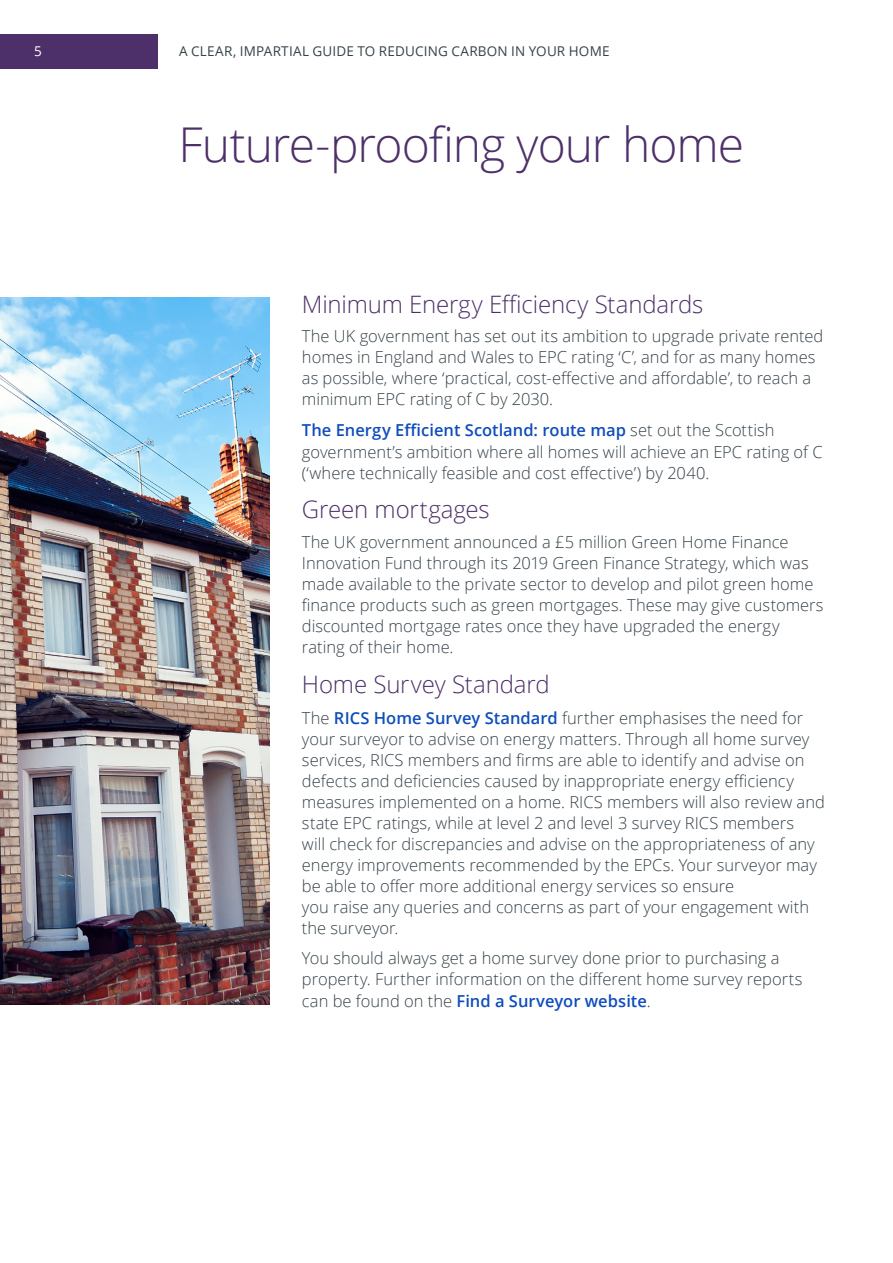
<style>
.page{position:relative;width:893px;height:1263px;background:#fff}
.page>*{position:absolute;margin:0;border:0;box-sizing:border-box;transform-origin:0 0}
.t1{font:300 48px "Open Sans";letter-spacing:-.02em;color:#4d3069}
.t2{font:300 24px "Open Sans";letter-spacing:-.01em;color:#4d3069}
.t3{font:300 16.5px/21px "Open Sans";color:#36424a}
.t4{font:600 16.5px "Open Sans";color:#0f4dbc}
.t5{font:13.5px "Open Sans";letter-spacing:.01em;color:#36424a}
.t6{font:13.5px "Open Sans";color:#fff}
.s1{font-weight:600;color:#0f4dbc}
.s2{font-weight:300;color:#36424a}
</style>
<div class="page">
<img style="left:0;top:298px;width:269px;height:707px">
<div style="left:0;top:34px;width:158px;height:34px;background:#4d3069"></div>
<p class="t6" style="left:34px;top:42px;width:9px">5</p>
<p class="t5" style="left:179px;top:42px;width:432px">A CLEAR, IMPARTIAL GUIDE TO REDUCING CARBON IN YOUR HOME</p>
<h1 class="t1" style="left:178px;top:112px;width:567px">Future-proofing your home</h1>
<h2 class="t2" style="left:302px;top:288px;width:403px">Minimum Energy Efficiency Standards</h2>
<p class="t3" style="left:302px;top:325px;width:523px">The UK government has set out its ambition to upgrade private rented homes in England and Wales to EPC rating ‘C’, and for as many homes as possible, where ‘practical, cost-effective and affordable’, to reach a minimum EPC rating of C by 2030.</p>
<p class="t3" style="left:302px;top:420px;width:522px"><span class="s1">The Energy Efficient Scotland: route map</span> set out the Scottish government’s ambition where all homes will achieve an EPC rating of C (‘where technically feasible and cost effective’) by 2040.</p>
<h2 class="t2" style="left:302px;top:493px;width:189px">Green mortgages</h2>
<p class="t3" style="left:302px;top:531px;width:523px">The UK government announced a £5 million Green Home Finance Innovation Fund through its 2019 Green Finance Strategy, which was made available to the private sector to develop and pilot green home finance products such as green mortgages. These may give customers discounted mortgage rates once they have upgraded the energy rating of their home.</p>
<h2 class="t2" style="left:302px;top:668px;width:249px">Home Survey Standard</h2>
<p class="t3" style="left:302px;top:707px;width:525px">The <span class="s1">RICS Home Survey Standard</span> further emphasises the need for your surveyor to advise on energy matters. Through all home survey services, RICS members and firms are able to identify and advise on defects and deficiencies caused by inappropriate energy efficiency measures implemented on a home. RICS members will also review and state EPC ratings, while at level 2 and level 3 survey RICS members<br>will check for discrepancies and advise on the appropriateness of any energy improvements recommended by the EPCs. Your surveyor may be able to offer more additional energy services so ensure<br>you raise any queries and concerns as part of your engagement with the surveyor.</p>
<p class="t3" style="left:302px;top:947px;width:502px">You should always get a home survey done prior to purchasing a property. Further information on the different home survey reports</p>
<p class="t4" style="left:302px;top:990px;width:350px"><span class="s2">can be found on the</span> Find a Surveyor website<span class="s2">.</span></p>
</div>
